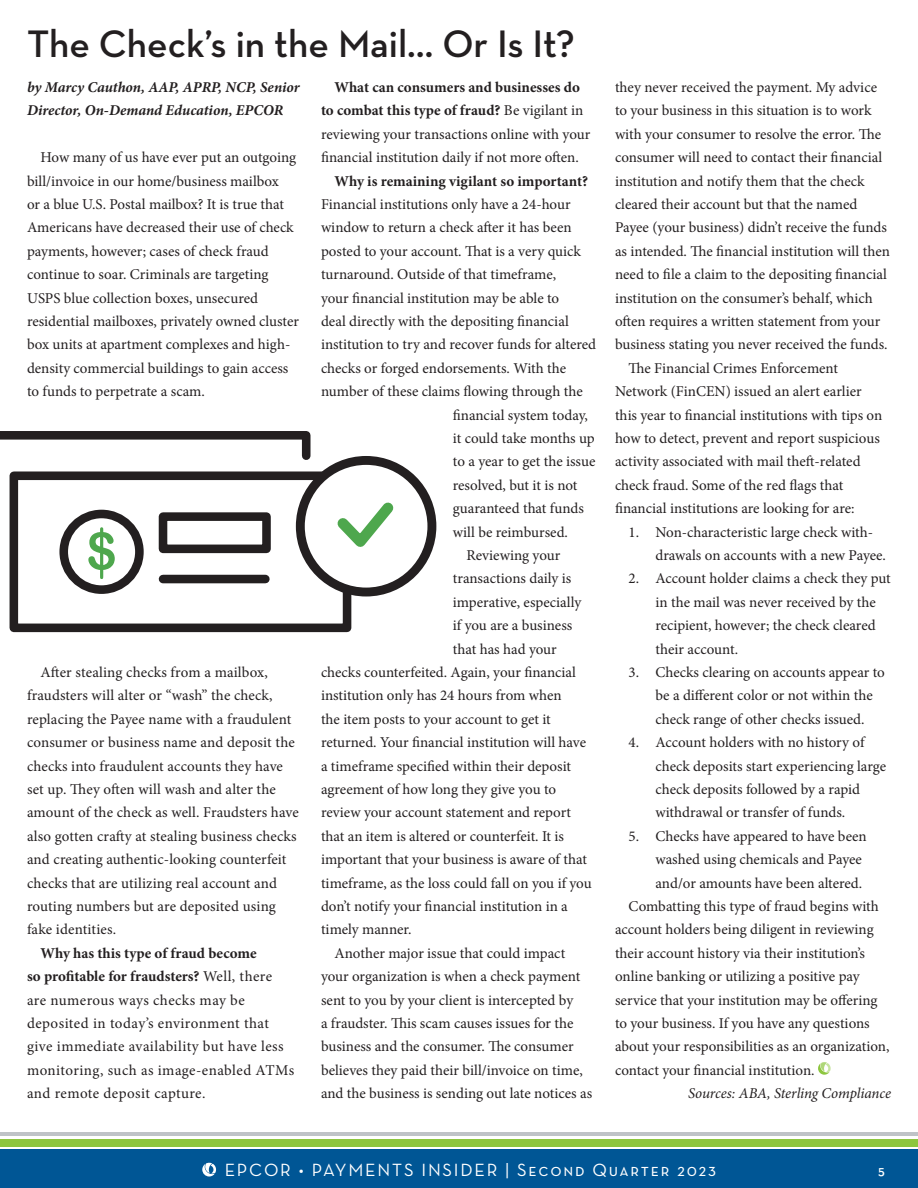
<style>
.page{position:relative;width:918px;height:1188px;background:#fff}
.page>*{position:absolute;margin:0;border:0;box-sizing:border-box;transform-origin:0 0}
.t1{font:600 39px "Neutraface Text";color:#231f20}
.t2{font:18px "Neutraface Text";letter-spacing:.1em;color:#fff}
.t3{font:15px/23.4px "Minion Pro";color:#231f20}
.t4{font:15px/23.4px "Minion Pro";letter-spacing:.025em;color:#231f20}
.t5{font:italic 700 15px/23.4px "Minion Pro";color:#231f20}
.t6{font:700 15px "Minion Pro";color:#231f20}
.t7{font:italic 15px "Minion Pro";letter-spacing:-.01em;color:#231f20}
.t8{font:600 13.5px "Neutraface Text";color:#fff}
.s1{font-weight:700}
</style>
<div class="page">
<div style="left:0;top:1149px;width:918px;height:39px;background:#005695"></div>
<hr style="left:0;top:1133px;width:918px;height:3px;background:#bfc3c7">
<div style="left:0;top:1139px;width:918px;height:7px;background:#8dc63f"></div>
<svg style="left:202px;top:1163px;width:14px;height:14px"></svg>
<svg style="left:818px;top:1062px;width:13px;height:13px"></svg>
<svg style="left:0;top:431px;width:356px;height:201px"></svg>
<svg style="left:300px;top:460px;width:132px;height:132px"></svg>
<div style="left:296px;top:456px;width:140px;height:140px;border:9px solid #231f20;border-radius:50%"></div>
<svg style="left:64px;top:514px;width:75px;height:76px"></svg>
<div style="left:59px;top:510px;width:85px;height:84px;border:9px solid #231f20;border-radius:50%"></div>
<svg style="left:328px;top:493px;width:75px;height:65px"></svg>
<svg style="left:154px;top:508px;width:121px;height:80px"></svg>
<svg style="left:88px;top:527px;width:27px;height:52px"></svg>
<h1 class="t1" style="left:27px;top:20px;width:549px">The Check’s in the Mail… Or Is It?</h1>
<p class="t5" style="left:27px;top:75px;width:274px">by Marcy Cauthon, AAP, APRP, NCP, Senior<br>Director, On-Demand Education, EPCOR</p>
<p class="t3" style="left:27px;top:146px;width:273px;text-indent:14px">How many of us have ever put an outgoing bill/invoice in our home/business mailbox<br>or a blue U.S. Postal mailbox? It is true that Americans have decreased their use of check payments, however; cases of check fraud continue to soar. Criminals are targeting USPS blue collection boxes, unsecured residential mailboxes, privately owned cluster box units at apartment complexes and high&shy;density commercial buildings to gain access to funds to perpetrate a scam.</p>
<p class="t3" style="left:321px;top:75px;width:271px;text-indent:14px"><span class="s1">What can consumers and businesses do to combat this type of fraud?</span> Be vigilant in reviewing your transactions online with your financial institution daily if not more often.</p>
<p class="t6" style="left:334px;top:170px;width:255px">Why is remaining vigilant so important?</p>
<p class="t3" style="left:321px;top:192px;width:251px">Financial institutions only have a 24-hour</p>
<p class="t3" style="left:321px;top:216px;width:252px">window to return a check after it has been</p>
<p class="t3" style="left:321px;top:239px;width:261px">posted to your account. That is a very quick</p>
<p class="t3" style="left:321px;top:263px;width:237px">turnaround. Outside of that timeframe,</p>
<p class="t3" style="left:321px;top:286px;width:240px">your financial institution may be able to</p>
<p class="t3" style="left:321px;top:309px;width:249px">deal directly with the depositing financial</p>
<p class="t3" style="left:321px;top:333px;width:277px">institution to try and recover funds for altered</p>
<p class="t3" style="left:321px;top:356px;width:247px">checks or forged endorsements. With the</p>
<p class="t3" style="left:321px;top:380px;width:263px">number of these claims flowing through the</p>
<p class="t3" style="left:453px;top:403px;width:137px">financial system today,</p>
<p class="t3" style="left:453px;top:426px;width:143px">it could take months up</p>
<p class="t3" style="left:453px;top:450px;width:144px">to a year to get the issue</p>
<p class="t3" style="left:453px;top:473px;width:126px">resolved, but it is not</p>
<p class="t3" style="left:453px;top:497px;width:133px">guaranteed that funds</p>
<p class="t3" style="left:453px;top:520px;width:117px">will be reimbursed.</p>
<p class="t3" style="left:466px;top:543px;width:95px">Reviewing your</p>
<p class="t3" style="left:453px;top:567px;width:120px">transactions daily is</p>
<p class="t3" style="left:453px;top:590px;width:130px">imperative, especially</p>
<p class="t3" style="left:453px;top:614px;width:121px">if you are a business</p>
<p class="t3" style="left:453px;top:637px;width:105px">that has had your</p>
<p class="t3" style="left:321px;top:660px;width:257px">checks counterfeited. Again, your financial</p>
<p class="t3" style="left:321px;top:684px;width:242px">institution only has 24 hours from when</p>
<p class="t3" style="left:321px;top:707px;width:231px">the item posts to your account to get it</p>
<p class="t3" style="left:321px;top:731px;width:267px">returned. Your financial institution will have</p>
<p class="t3" style="left:321px;top:754px;width:252px">a timeframe specified within their deposit</p>
<p class="t3" style="left:321px;top:777px;width:237px">agreement of how long they give you to</p>
<p class="t3" style="left:321px;top:801px;width:252px">review your account statement and report</p>
<p class="t3" style="left:321px;top:824px;width:245px">that an item is altered or counterfeit. It is</p>
<p class="t3" style="left:321px;top:848px;width:267px">important that your business is aware of that</p>
<p class="t3" style="left:321px;top:871px;width:272px">timeframe, as the loss could fall on you if you</p>
<p class="t3" style="left:321px;top:894px;width:248px">don’t notify your financial institution in a</p>
<p class="t3" style="left:321px;top:918px;width:92px">timely manner.</p>
<p class="t3" style="left:334px;top:941px;width:232px">Another major issue that could impact</p>
<p class="t3" style="left:321px;top:965px;width:261px">your organization is when a check payment</p>
<p class="t3" style="left:321px;top:988px;width:254px">sent to you by your client is intercepted by</p>
<p class="t3" style="left:321px;top:1011px;width:254px">a fraudster. This scam causes issues for the</p>
<p class="t3" style="left:321px;top:1035px;width:254px">business and the consumer. The consumer</p>
<p class="t3" style="left:321px;top:1058px;width:263px">believes they paid their bill/invoice on time,</p>
<p class="t3" style="left:321px;top:1082px;width:273px">and the business is sending out late notices as</p>
<p class="t3" style="left:27px;top:660px;width:273px;text-indent:14px">After stealing checks from a mailbox, fraudsters will alter or “wash” the check, replacing the Payee name with a fraudulent consumer or business name and deposit the checks into fraudulent accounts they have set up. They often will wash and alter the amount of the check as well. Fraudsters have also gotten crafty at stealing business checks and creating authentic-looking counterfeit checks that are utilizing real account and routing numbers but are deposited using fake identities.</p>
<p class="t4" style="left:27px;top:941px;width:269px;text-indent:14px"><span class="s1">Why has this type of fraud become<br>so profitable for fraudsters?</span> Well, there are numerous ways checks may be deposited in today’s environment that give immediate availability but have less monitoring, such as image-enabled ATMs and remote deposit capture.</p>
<p class="t3" style="left:615px;top:75px;width:264px">they never received the payment. My advice</p>
<p class="t3" style="left:615px;top:99px;width:258px">to your business in this situation is to work</p>
<p class="t3" style="left:615px;top:122px;width:268px">with your consumer to resolve the error. The</p>
<p class="t3" style="left:615px;top:146px;width:269px">consumer will need to contact their financial</p>
<p class="t3" style="left:615px;top:169px;width:251px">institution and notify them that the check</p>
<p class="t3" style="left:615px;top:192px;width:244px">cleared their account but that the named</p>
<p class="t3" style="left:615px;top:216px;width:273px">Payee (your business) didn’t receive the funds</p>
<p class="t3" style="left:615px;top:239px;width:276px">as intended. The financial institution will then</p>
<p class="t3" style="left:615px;top:263px;width:273px">need to file a claim to the depositing financial</p>
<p class="t3" style="left:615px;top:286px;width:259px">institution on the consumer’s behalf, which</p>
<p class="t3" style="left:615px;top:309px;width:267px">often requires a written statement from your</p>
<p class="t3" style="left:615px;top:333px;width:274px">business stating you never received the funds.</p>
<p class="t3" style="left:628px;top:356px;width:211px">The Financial Crimes Enforcement</p>
<p class="t3" style="left:615px;top:380px;width:248px">Network (FinCEN) issued an alert earlier</p>
<p class="t3" style="left:615px;top:403px;width:269px">this year to financial institutions with tips on</p>
<p class="t3" style="left:615px;top:426px;width:266px">how to detect, prevent and report suspicious</p>
<p class="t3" style="left:615px;top:450px;width:247px">activity associated with mail theft-related</p>
<p class="t3" style="left:615px;top:473px;width:230px">check fraud. Some of the red flags that</p>
<p class="t3" style="left:615px;top:497px;width:241px">financial institutions are looking for are:</p>
<p class="t3" style="left:656px;top:520px;width:232px;text-indent:-27px">1. Non-characteristic large check with&shy;drawals on accounts with a new Payee.</p>
<p class="t3" style="left:656px;top:567px;width:237px;text-indent:-27px">2. Account holder claims a check they put in the mail was never received by the recipient, however; the check cleared their account.</p>
<p class="t3" style="left:656px;top:660px;width:231px;text-indent:-27px">3. Checks clearing on accounts appear to be a different color or not within the check range of other checks issued.</p>
<p class="t3" style="left:656px;top:731px;width:232px;text-indent:-27px">4. Account holders with no history of check deposits start experiencing large check deposits followed by a rapid withdrawal or transfer of funds.</p>
<p class="t3" style="left:628px;top:824px;width:240px">5. Checks have appeared to have been</p>
<p class="t3" style="left:656px;top:848px;width:208px">washed using chemicals and Payee</p>
<p class="t3" style="left:656px;top:871px;width:208px">and/or amounts have been altered.</p>
<p class="t3" style="left:628px;top:894px;width:252px">Combatting this type of fraud begins with</p>
<p class="t3" style="left:615px;top:918px;width:260px">account holders being diligent in reviewing</p>
<p class="t3" style="left:615px;top:941px;width:252px">their account history via their institution’s</p>
<p class="t3" style="left:615px;top:965px;width:246px">online banking or utilizing a positive pay</p>
<p class="t3" style="left:615px;top:988px;width:264px">service that your institution may be offering</p>
<p class="t3" style="left:615px;top:1011px;width:256px">to your business. If you have any questions</p>
<p class="t3" style="left:615px;top:1035px;width:276px">about your responsibilities as an organization,</p>
<p class="t3" style="left:615px;top:1058px;width:201px">contact your financial institution.</p>
<p class="t7" style="left:688px;top:1083px;width:204px">Sources: ABA, Sterling Compliance</p>
<p class="t2" style="left:225px;top:1158px;width:493px">EPCOR • PAYMENTS INSIDER | Second Quarter 2023</p>
<p class="t8" style="left:878px;top:1161px;width:8px">5</p>
</div>
